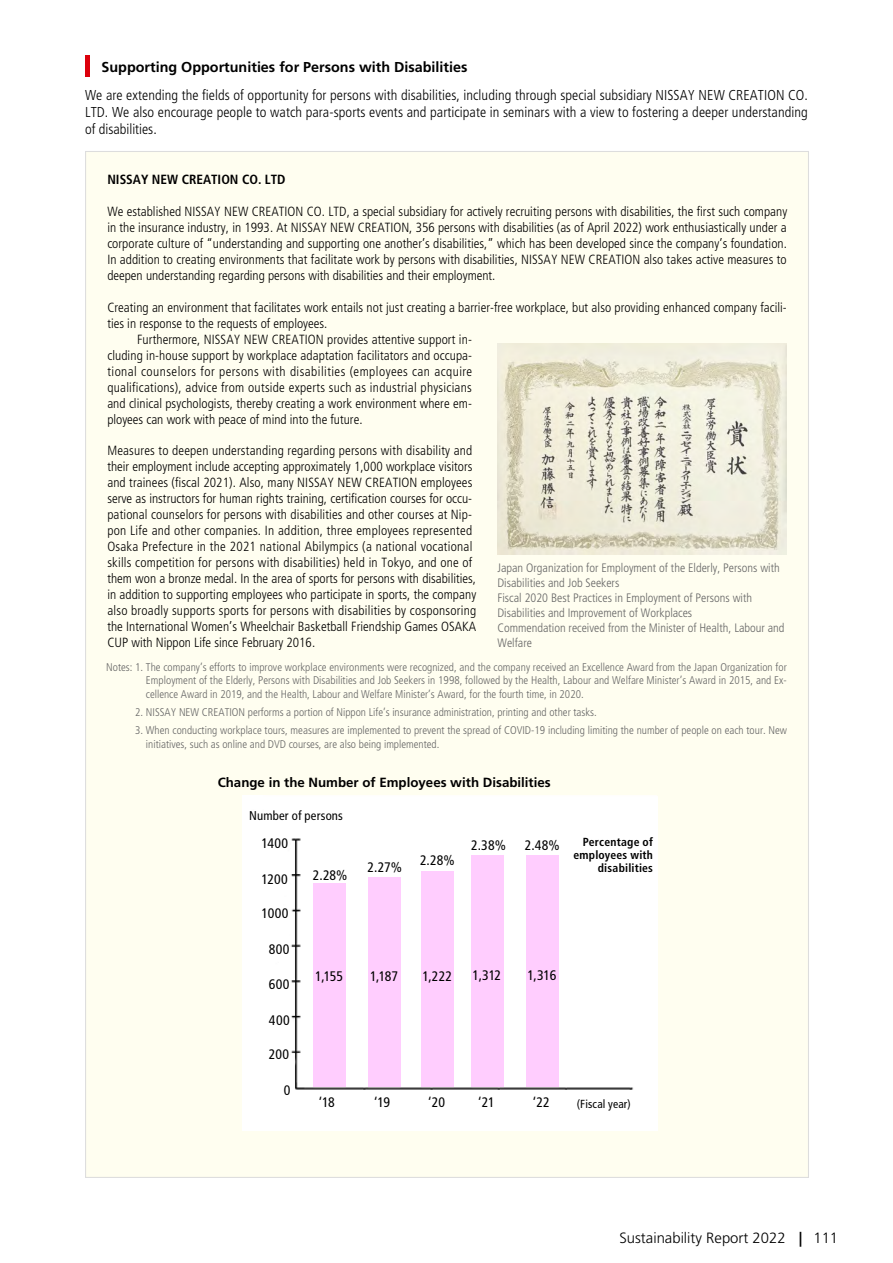
<style>
.page{position:relative;width:893px;height:1263px;background:#fff}
.page>*{position:absolute;margin:0;border:0;box-sizing:border-box;transform-origin:0 0}
.t1{font:300 14.85px "Frutiger LT Std";color:#000}
.t2{font:300 condensed 14.4px/17px "Frutiger LT Std";letter-spacing:.005em;color:#000;text-align:justify}
.t3{font:700 14.4px "Frutiger LT Std";color:#000}
.t4{font:condensed 13.8px "Frutiger LT Std";letter-spacing:-.005em;color:#000}
.t5{font:300 condensed 13.35px/15.9px "Frutiger LT Std";letter-spacing:.005em;color:#000;text-align:justify}
.t6{font:300 condensed 13.35px "Frutiger LT Std";letter-spacing:.035em;color:#000}
.t7{font:700 13.35px "Frutiger LT Std";color:#000}
.t8{font:700 condensed 13.35px "Frutiger LT Std";color:#000}
.t9{font:condensed 12.75px "Frutiger LT Std";letter-spacing:.01em;color:#000}
.t10{font:300 condensed 12.15px/14.9px "Frutiger LT Std";color:#666}
.t11{font:700 condensed 11.7px/12.8px "Frutiger LT Std";letter-spacing:.02em;color:#000;text-align:right}
.t12{font:condensed 11.7px "Frutiger LT Std";letter-spacing:.01em;color:#000}
.t13{font:300 condensed 11.1px/13.8px "Frutiger LT Std";color:#666;text-align:justify}
</style>
<div class="page">
<div style="left:86px;top:151px;width:722px;height:1026px;background:#fffef0"></div>
<div style="left:242px;top:796px;width:415px;height:334px;background:#fff"></div>
<div style="left:85px;top:55px;width:5px;height:22px;background:#dc000c"></div>
<div style="left:313px;top:883px;width:33px;height:203px;background:#ffcdfe"></div>
<div style="left:368px;top:877px;width:32px;height:209px;background:#ffcdfe"></div>
<div style="left:422px;top:871px;width:32px;height:215px;background:#ffcdfe"></div>
<div style="left:471px;top:855px;width:33px;height:231px;background:#ffcdfe"></div>
<div style="left:526px;top:855px;width:33px;height:231px;background:#ffcdfe"></div>
<img style="left:498px;top:343px;width:289px;height:211px">
<p class="t3" style="left:102px;top:59px;width:367px">Supporting Opportunities for Persons with Disabilities</p>
<p class="t2" style="left:85px;top:87px;width:724px">We are extending the fields of opportunity for persons with disabilities, including through special subsidiary NISSAY NEW CREATION CO.<br>LTD. We also encourage people to watch para-sports events and participate in seminars with a view to fostering a deeper understanding of disabilities.</p>
<p class="t8" style="left:107px;top:172px;width:180px">NISSAY NEW CREATION CO. LTD</p>
<p class="t5" style="left:107px;top:204px;width:681px">We established NISSAY NEW CREATION CO. LTD, a special subsidiary for actively recruiting persons with disabilities, the first such company in the insurance industry, in 1993. At NISSAY NEW CREATION, 356 persons with disabilities (as of April 2022) work enthusiastically under a corporate culture of “understanding and supporting one another’s disabilities,” which has been developed since the company’s foundation.<br>In addition to creating environments that facilitate work by persons with disabilities, NISSAY NEW CREATION also takes active measures to deepen understanding regarding persons with disabilities and their employment.</p>
<p class="t5" style="left:107px;top:299px;width:681px">Creating an environment that facilitates work entails not just creating a barrier-free workplace, but also providing enhanced company facili-</p>
<p class="t5" style="left:107px;top:315px;width:222px">ties in response to the requests of employees.</p>
<p class="t5" style="left:137px;top:331px;width:337px">Furthermore, NISSAY NEW CREATION provides attentive support in-</p>
<p class="t5" style="left:107px;top:347px;width:366px">cluding in-house support by workplace adaptation facilitators and occupa-</p>
<p class="t6" style="left:107px;top:363px;width:366px">tional counselors for persons with disabilities (employees can acquire</p>
<p class="t5" style="left:107px;top:379px;width:366px">qualifications), advice from outside experts such as industrial physicians</p>
<p class="t5" style="left:107px;top:395px;width:366px">and clinical psychologists, thereby creating a work environment where em-</p>
<p class="t5" style="left:107px;top:411px;width:257px">ployees can work with peace of mind into the future.</p>
<p class="t5" style="left:107px;top:443px;width:370px;text-align:left">Measures to deepen understanding regarding persons with disability and their employment include accepting approximately 1,000 workplace visitors and trainees (fiscal 2021). Also, many NISSAY NEW CREATION employees serve as instructors for human rights training, certification courses for occu&shy;pational counselors for persons with disabilities and other courses at Nip&shy;pon Life and other companies. In addition, three employees represented Osaka Prefecture in the 2021 national Abilympics (a national vocational skills competition for persons with disabilities) held in Tokyo, and one of them won a bronze medal. In the area of sports for persons with disabilities, in addition to supporting employees who participate in sports, the company also broadly supports sports for persons with disabilities by cosponsoring the International Women’s Wheelchair Basketball Friendship Games OSAKA CUP with Nippon Life since February 2016.</p>
<p class="t10" style="left:497px;top:561px;width:289px">Japan Organization for Employment of the Elderly, Persons with Disabilities and Job Seekers<br>Fiscal 2020 Best Practices in Employment of Persons with Disabilities and Improvement of Workplaces<br>Commendation received from the Minister of Health, Labour and Welfare</p>
<p class="t13" style="left:146px;top:660px;width:642px;text-indent:-40px">Notes: 1. The company’s efforts to improve workplace environments were recognized, and the company received an Excellence Award from the Japan Organization for Employment of the Elderly, Persons with Disabilities and Job Seekers in 1998, followed by the Health, Labour and Welfare Minister’s Award in 2015, and Ex&shy;cellence Award in 2019, and the Health, Labour and Welfare Minister’s Award, for the fourth time, in 2020.</p>
<p class="t13" style="left:135px;top:706px;width:463px">2. NISSAY NEW CREATION performs a portion of Nippon Life’s insurance administration, printing and other tasks.</p>
<p class="t13" style="left:146px;top:724px;width:643px;text-indent:-11px">3. When conducting workplace tours, measures are implemented to prevent the spread of COVID-19 including limiting the number of people on each tour. New initiatives, such as online and DVD courses, are also being implemented.</p>
<p class="t7" style="left:218px;top:775px;width:334px">Change in the Number of Employees with Disabilities</p>
<p class="t9" style="left:249px;top:808px;width:95px">Number of persons</p>
<p class="t4" style="left:262px;top:835px;width:28px">1400</p>
<p class="t4" style="left:313px;top:867px;width:36px">2.28%</p>
<p class="t4" style="left:471px;top:837px;width:36px">2.38%</p>
<p class="t4" style="left:525px;top:837px;width:36px">2.48%</p>
<p class="t11" style="left:573px;top:836px;width:81px">Percentage of employees with disabilities</p>
<p class="t4" style="left:420px;top:852px;width:36px">2.28%</p>
<p class="t4" style="left:368px;top:859px;width:36px">2.27%</p>
<p class="t4" style="left:262px;top:871px;width:28px">1200</p>
<p class="t4" style="left:262px;top:905px;width:28px">1000</p>
<p class="t4" style="left:269px;top:941px;width:22px">800</p>
<p class="t4" style="left:269px;top:976px;width:22px">600</p>
<p class="t4" style="left:269px;top:1012px;width:22px">400</p>
<p class="t4" style="left:269px;top:1046px;width:22px">200</p>
<p class="t4" style="left:315px;top:968px;width:29px">1,155</p>
<p class="t4" style="left:370px;top:968px;width:30px">1,187</p>
<p class="t4" style="left:422px;top:968px;width:31px">1,222</p>
<p class="t4" style="left:473px;top:967px;width:30px">1,312</p>
<p class="t4" style="left:527px;top:967px;width:30px">1,316</p>
<p class="t4" style="left:284px;top:1082px;width:8px">0</p>
<p class="t4" style="left:319px;top:1094px;width:17px">‘18</p>
<p class="t4" style="left:374px;top:1094px;width:17px">‘19</p>
<p class="t4" style="left:428px;top:1094px;width:18px">‘20</p>
<p class="t4" style="left:478px;top:1094px;width:18px">‘21</p>
<p class="t4" style="left:533px;top:1094px;width:18px">‘22</p>
<p class="t12" style="left:577px;top:1097px;width:55px">(Fiscal year)</p>
<p class="t1" style="left:619px;top:1229px;width:220px">Sustainability Report 2022 | 111</p>
</div>
